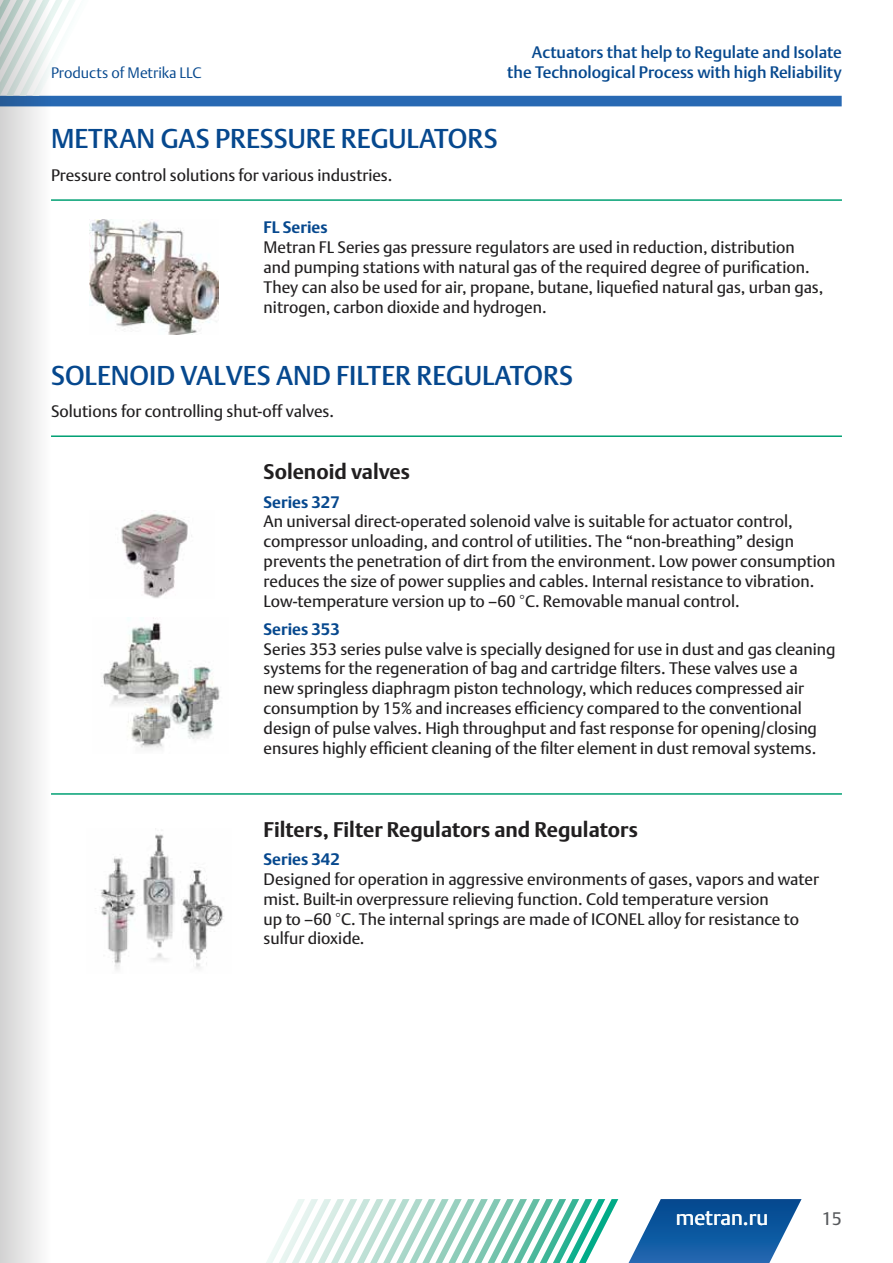
<style>
.page{position:relative;width:893px;height:1263px;background:#fff}
.page>*{position:absolute;margin:0;border:0;box-sizing:border-box;transform-origin:0 0}
.t1{font:500 27px "DTL Argo CTOT";color:#06488e}
.t2{font:700 21px "DTL Argo CTOT";color:#211f20}
.t3{font:21px "DTL Argo CTOT";color:#fcfefe}
.t4{font:18px "DTL Argo CTOT";color:#56585b}
.t5{font:16.5px/19.8px "DTL Argo CTOT";color:#211f20}
.t6{font:500 16.5px/19.8px "DTL Argo CTOT";color:#06488e;text-align:right}
.t7{font:700 16.5px "DTL Argo CTOT";color:#06488e}
.t8{font:300 15px "DTL Argo CTOT";color:#06488e}
</style>
<div class="page">
<svg style="left:266px;top:1199px;width:536px;height:64px"></svg>
<svg style="left:51px;top:0;width:791px;height:106px"></svg>
<svg style="left:0;top:0;width:51px;height:1263px"></svg>
<hr style="left:51px;top:199px;width:791px;height:2px;background:#00a073">
<hr style="left:51px;top:435px;width:791px;height:2px;background:#00a073">
<hr style="left:51px;top:793px;width:791px;height:2px;background:#00a073">
<img style="left:121px;top:513px;width:71px;height:85px">
<img style="left:95px;top:828px;width:128px;height:142px">
<img style="left:103px;top:617px;width:117px;height:131px">
<img style="left:89px;top:220px;width:129px;height:114px">
<p class="t8" style="left:51px;top:64px;width:152px">Products of Metrika LLC</p>
<p class="t6" style="left:507px;top:42px;width:336px">Actuators that help to Regulate and Isolate the Technological Process with high Reliability</p>
<h1 class="t1" style="left:51px;top:123px;width:448px">METRAN GAS PRESSURE REGULATORS</h1>
<p class="t5" style="left:51px;top:165px;width:343px">Pressure control solutions for various industries.</p>
<p class="t7" style="left:264px;top:218px;width:65px">FL Series</p>
<p class="t5" style="left:264px;top:237px;width:561px">Metran FL Series gas pressure regulators are used in reduction, distribution and pumping stations with natural gas of the required degree of purification.<br>They can also be used for air, propane, butane, liquefied natural gas, urban gas, nitrogen, carbon dioxide and hydrogen.</p>
<h1 class="t1" style="left:51px;top:359px;width:524px">SOLENOID VALVES AND FILTER REGULATORS</h1>
<p class="t5" style="left:51px;top:401px;width:284px">Solutions for controlling shut-off valves.</p>
<p class="t2" style="left:264px;top:459px;width:148px">Solenoid valves</p>
<p class="t7" style="left:264px;top:492px;width:78px">Series 327</p>
<p class="t5" style="left:264px;top:511px;width:573px">An universal direct-operated solenoid valve is suitable for actuator control, compressor unloading, and control of utilities. The “non-breathing” design prevents the penetration of dirt from the environment. Low power consumption reduces the size of power supplies and cables. Internal resistance to vibration.<br>Low-temperature version up to –60 °C. Removable manual control.</p>
<p class="t7" style="left:264px;top:619px;width:78px">Series 353</p>
<p class="t5" style="left:264px;top:639px;width:573px">Series 353 series pulse valve is specially designed for use in dust and gas cleaning systems for the regeneration of bag and cartridge filters. These valves use a<br>new springless diaphragm piston technology, which reduces compressed air consumption by 15% and increases efficiency compared to the conventional design of pulse valves. High throughput and fast response for opening/closing ensures highly efficient cleaning of the filter element in dust removal systems.</p>
<p class="t2" style="left:264px;top:817px;width:376px">Filters, Filter Regulators and Regulators</p>
<p class="t7" style="left:264px;top:850px;width:78px">Series 342</p>
<p class="t5" style="left:264px;top:869px;width:557px">Designed for operation in aggressive environments of gases, vapors and water mist. Built-in overpressure relieving function. Cold temperature version<br>up to –60 °C. The internal springs are made of ICONEL alloy for resistance to sulfur dioxide.</p>
<p class="t3" style="left:676px;top:1205px;width:94px">metran.ru</p>
<p class="t4" style="left:822px;top:1208px;width:22px">15</p>
</div>
